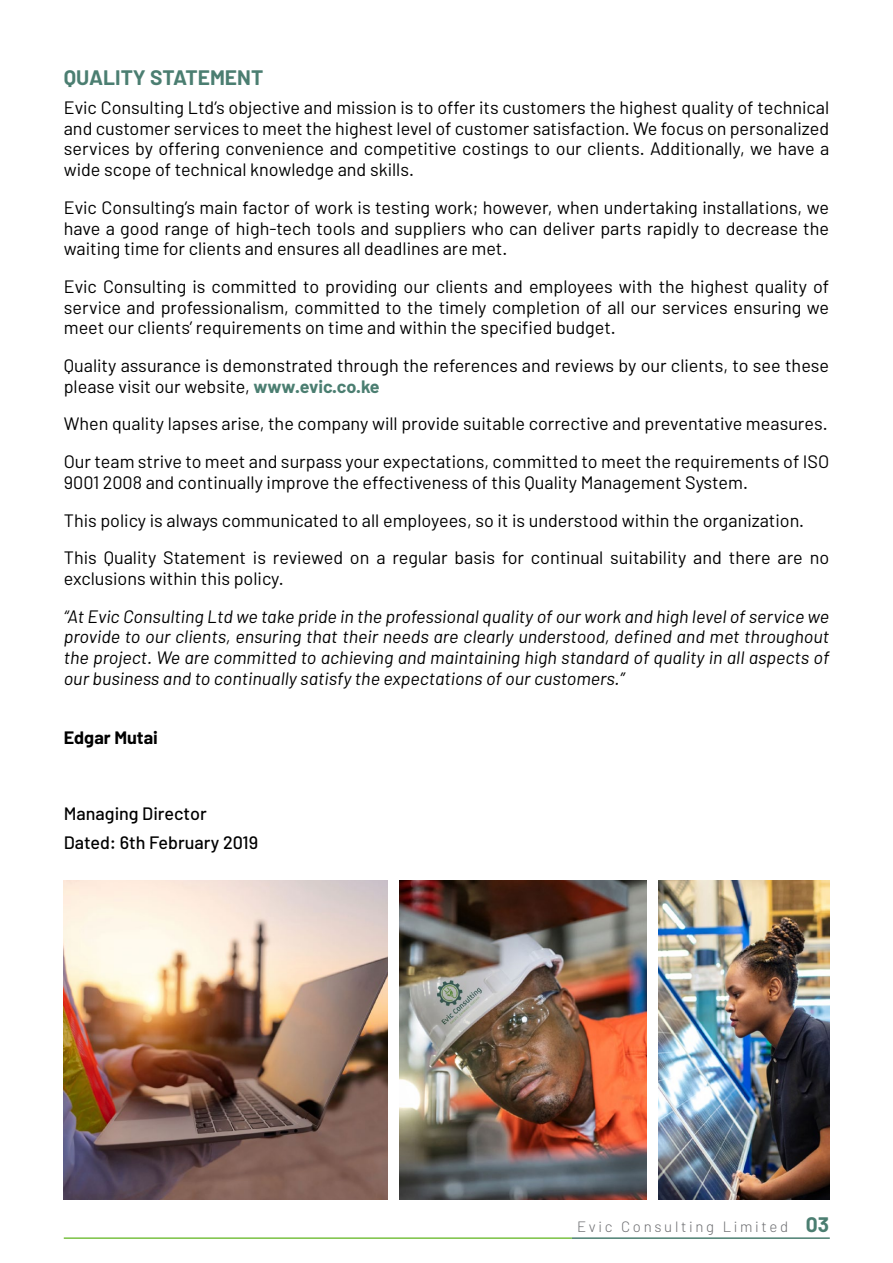
<style>
.page{position:relative;width:893px;height:1263px;background:#fff}
.page>*{position:absolute;margin:0;border:0;box-sizing:border-box;transform-origin:0 0}
.t1{font:700 21px "Barlow";color:#4b7e71}
.t2{font:18px/20.7px "Barlow";color:#000;text-align:justify}
.t3{font:italic 18px/20.7px "Barlow";color:#000;text-align:justify}
.t4{font:500 18px/29.2px "Barlow";color:#000}
.t5{font:700 18px "Barlow";color:#000}
.t6{font:300 15px "Barlow";letter-spacing:.18em;color:#6d6e71}
.s1{font-weight:700;color:#4b7e71}
.s2{font-weight:700;font-size:21px;color:#4b7e71}
</style>
<div class="page">
<img style="left:399px;top:880px;width:247px;height:319px">
<img style="left:64px;top:880px;width:324px;height:319px">
<img style="left:659px;top:880px;width:170px;height:319px">
<hr style="left:572px;top:1237px;width:258px;height:2px;background:#4b7e71">
<hr style="left:64px;top:1237px;width:508px;height:2px;background:#7ac143">
<p class="t1" style="left:64px;top:64px;width:201px">QUALITY STATEMENT</p>
<p class="t2" style="left:64px;top:97px;width:767px">Evic Consulting Ltd’s objective and mission is to offer its customers the highest quality of technical and customer services to meet the highest level of customer satisfaction. We focus on personalized services by offering convenience and competitive costings to our clients. Additionally, we have a wide scope of technical knowledge and skills.</p>
<p class="t2" style="left:64px;top:197px;width:767px">Evic Consulting’s main factor of work is testing work; however, when undertaking installations, we have a good range of high-tech tools and suppliers who can deliver parts rapidly to decrease the waiting time for clients and ensures all deadlines are met.</p>
<p class="t2" style="left:64px;top:276px;width:767px">Evic Consulting is committed to providing our clients and employees with the highest quality of service and professionalism, committed to the timely completion of all our services ensuring we meet our clients’ requirements on time and within the specified budget.</p>
<p class="t2" style="left:64px;top:355px;width:767px">Quality assurance is demonstrated through the references and reviews by our clients, to see these please visit our website, <span class="s1">www.evic.co.ke</span></p>
<p class="t2" style="left:64px;top:405px;width:767px;line-height:37.7px">When quality lapses arise, the company will provide suitable corrective and preventative measures.<br>Our team strive to meet and surpass your expectations, committed to meet the requirements of ISO</p>
<p class="t2" style="left:64px;top:463px;width:767px;line-height:37.7px;text-align:left">9001 2008 and continually improve the effectiveness of this Quality Management System.<br>This policy is always communicated to all employees, so it is understood within the organization.<br>This Quality Statement is reviewed on a regular basis for continual suitability and there are no</p>
<p class="t2" style="left:64px;top:568px;width:221px">exclusions within this policy.</p>
<p class="t3" style="left:64px;top:605px;width:767px">“At Evic Consulting Ltd we take pride in the professional quality of our work and high level of service we provide to our clients, ensuring that their needs are clearly understood, defined and met throughout the project. We are committed to achieving and maintaining high standard of quality in all aspects of our business and to continually satisfy the expectations of our customers.’’</p>
<p class="t5" style="left:64px;top:726px;width:96px">Edgar Mutai</p>
<p class="t4" style="left:64px;top:798px;width:196px">Managing Director<br>Dated: 6th February 2019</p>
<p class="t6" style="left:577px;top:1217px;width:254px">Evic Consulting Limited <span class="s2">03</span></p>
</div>
